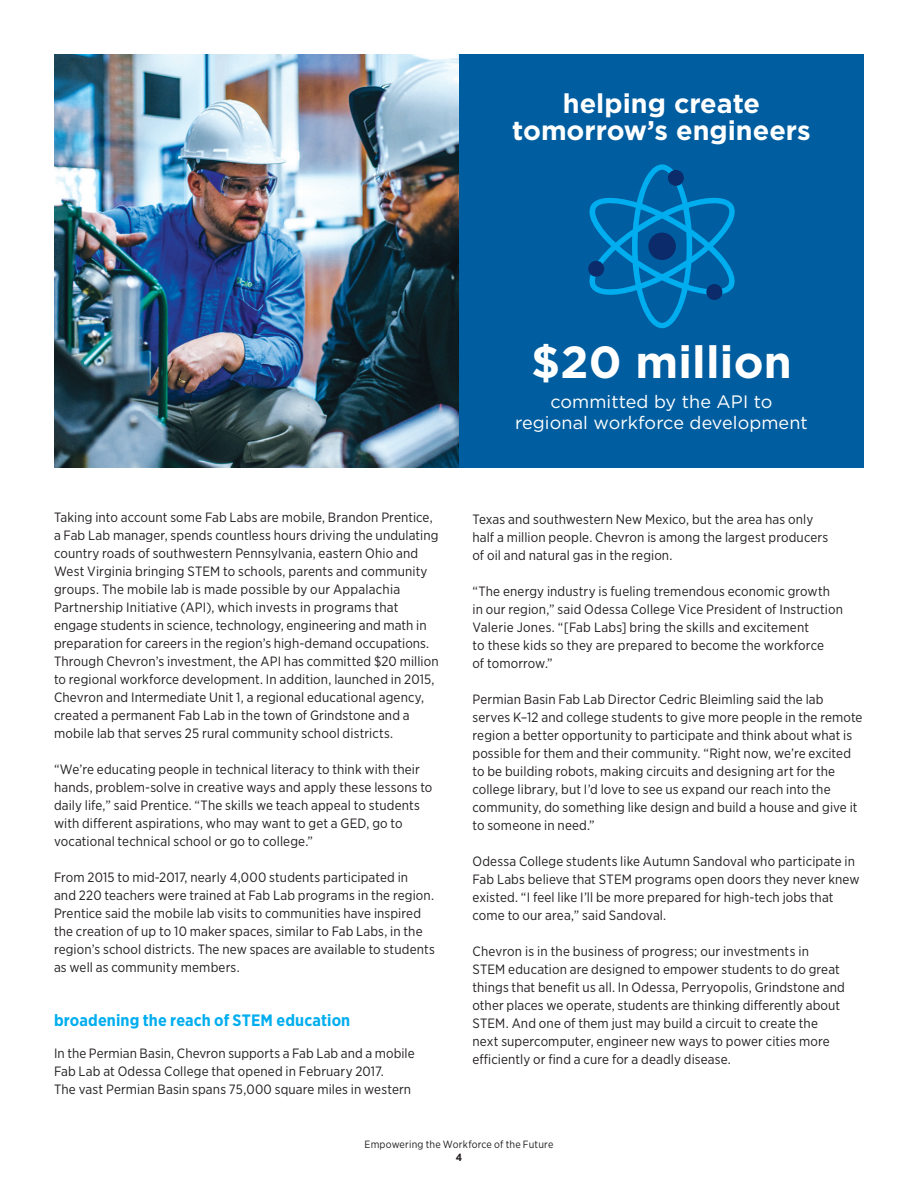
<style>
.page{position:relative;width:918px;height:1188px;background:#fff}
.page>*{position:absolute;margin:0;border:0;box-sizing:border-box;transform-origin:0 0}
.t1{font:700 45px "Gotham";letter-spacing:.005em;color:#fff}
.t2{font:700 27px/27px "Gotham";color:#fff;text-align:center}
.t3{font:18px/21px "Gotham";letter-spacing:.005em;color:#fff;text-align:center}
.Section_Header_-_11p{font:700 16.5px "Gotham Narrow";letter-spacing:.01em;color:#00aeef}
.Body_Text_-_9pt_Narr{font:13.5px/18px "Gotham Narrow";letter-spacing:.01em;color:#231f20}
.t4{font:10.5px "Gotham Narrow";letter-spacing:.015em;color:#231f20}
.t5{font:700 10.5px "Gotham Narrow";color:#231f20}
</style>
<div class="page">
<div style="left:459px;top:54px;width:405px;height:414px;background:#005ea0"></div>
<svg style="left:589px;top:164px;width:146px;height:164px"></svg>
<div style="left:648px;top:233px;width:28px;height:27px;background:#0c2b6b;border-radius:50%"></div>
<div style="left:588px;top:261px;width:16px;height:16px;background:#0c2b6b;border-radius:50%"></div>
<div style="left:706px;top:284px;width:16px;height:16px;background:#0c2b6b;border-radius:50%"></div>
<div style="left:668px;top:170px;width:16px;height:16px;background:#0c2b6b;border-radius:50%"></div>
<img style="left:54px;top:54px;width:405px;height:414px">
<p class="t2" style="left:512px;top:89px;width:300px">helping create tomorrow’s engineers</p>
<p class="Body_Text_-_9pt_Narr" style="left:54px;top:508px;width:386px">Taking into account some Fab Labs are mobile, Brandon Prentice, a Fab Lab manager, spends countless hours driving the undulating country roads of southwestern Pennsylvania, eastern Ohio and West Virginia bringing STEM to schools, parents and community groups. The mobile lab is made possible by our Appalachia Partnership Initiative (API), which invests in programs that engage students in science, technology, engineering and math in preparation for careers in the region’s high-demand occupations.<br>Through Chevron’s investment, the API has committed $20 million to regional workforce development. In addition, launched in 2015, Chevron and Intermediate Unit 1, a regional educational agency, created a permanent Fab Lab in the town of Grindstone and a mobile lab that serves 25 rural community school districts.</p>
<p class="Body_Text_-_9pt_Narr" style="left:54px;top:760px;width:380px">“We’re educating people in technical literacy to think with their hands, problem-solve in creative ways and apply these lessons to daily life,” said Prentice. “The skills we teach appeal to students with different aspirations, who may want to get a GED, go to vocational technical school or go to college.”</p>
<p class="Body_Text_-_9pt_Narr" style="left:54px;top:868px;width:382px">From 2015 to mid-2017, nearly 4,000 students participated in<br>and 220 teachers were trained at Fab Lab programs in the region.<br>Prentice said the mobile lab visits to communities have inspired the creation of up to 10 maker spaces, similar to Fab Labs, in the region’s school districts. The new spaces are available to students as well as community members.</p>
<p class="Section_Header_-_11p" style="left:54px;top:1010px;width:298px">broadening the reach of STEM education</p>
<p class="Body_Text_-_9pt_Narr" style="left:54px;top:1044px;width:362px">In the Permian Basin, Chevron supports a Fab Lab and a mobile<br>Fab Lab at Odessa College that opened in February 2017.<br>The vast Permian Basin spans 75,000 square miles in western</p>
<p class="t1" style="left:531px;top:332px;width:262px">$20 million</p>
<p class="t3" style="left:515px;top:391px;width:294px">committed by the API to regional workforce development</p>
<p class="Body_Text_-_9pt_Narr" style="left:472px;top:510px;width:357px">Texas and southwestern New Mexico, but the area has only half a million people. Chevron is among the largest producers of oil and natural gas in the region.</p>
<p class="Body_Text_-_9pt_Narr" style="left:472px;top:582px;width:372px">“The energy industry is fueling tremendous economic growth in our region,” said Odessa College Vice President of Instruction Valerie Jones. “[Fab Labs] bring the skills and excitement<br>to these kids so they are prepared to become the workforce<br>of tomorrow.”</p>
<p class="Body_Text_-_9pt_Narr" style="left:472px;top:690px;width:392px">Permian Basin Fab Lab Director Cedric Bleimling said the lab serves K–12 and college students to give more people in the remote region a better opportunity to participate and think about what is possible for them and their community. “Right now, we’re excited to be building robots, making circuits and designing art for the college library, but I’d love to see us expand our reach into the community, do something like design and build a house and give it to someone in need.”</p>
<p class="Body_Text_-_9pt_Narr" style="left:472px;top:852px;width:389px">Odessa College students like Autumn Sandoval who participate in Fab Labs believe that STEM programs open doors they never knew existed. “I feel like I’ll be more prepared for high-tech jobs that come to our area,” said Sandoval.</p>
<p class="Body_Text_-_9pt_Narr" style="left:472px;top:942px;width:374px">Chevron is in the business of progress; our investments in STEM education are designed to empower students to do great things that benefit us all. In Odessa, Perryopolis, Grindstone and other places we operate, students are thinking differently about STEM. And one of them just may build a circuit to create the next supercomputer, engineer new ways to power cities more efficiently or find a cure for a deadly disease.</p>
<p class="t4" style="left:365px;top:1138px;width:190px">Empowering the Workforce of the Future</p>
<p class="t5" style="left:456px;top:1150px;width:8px">4</p>
</div>
